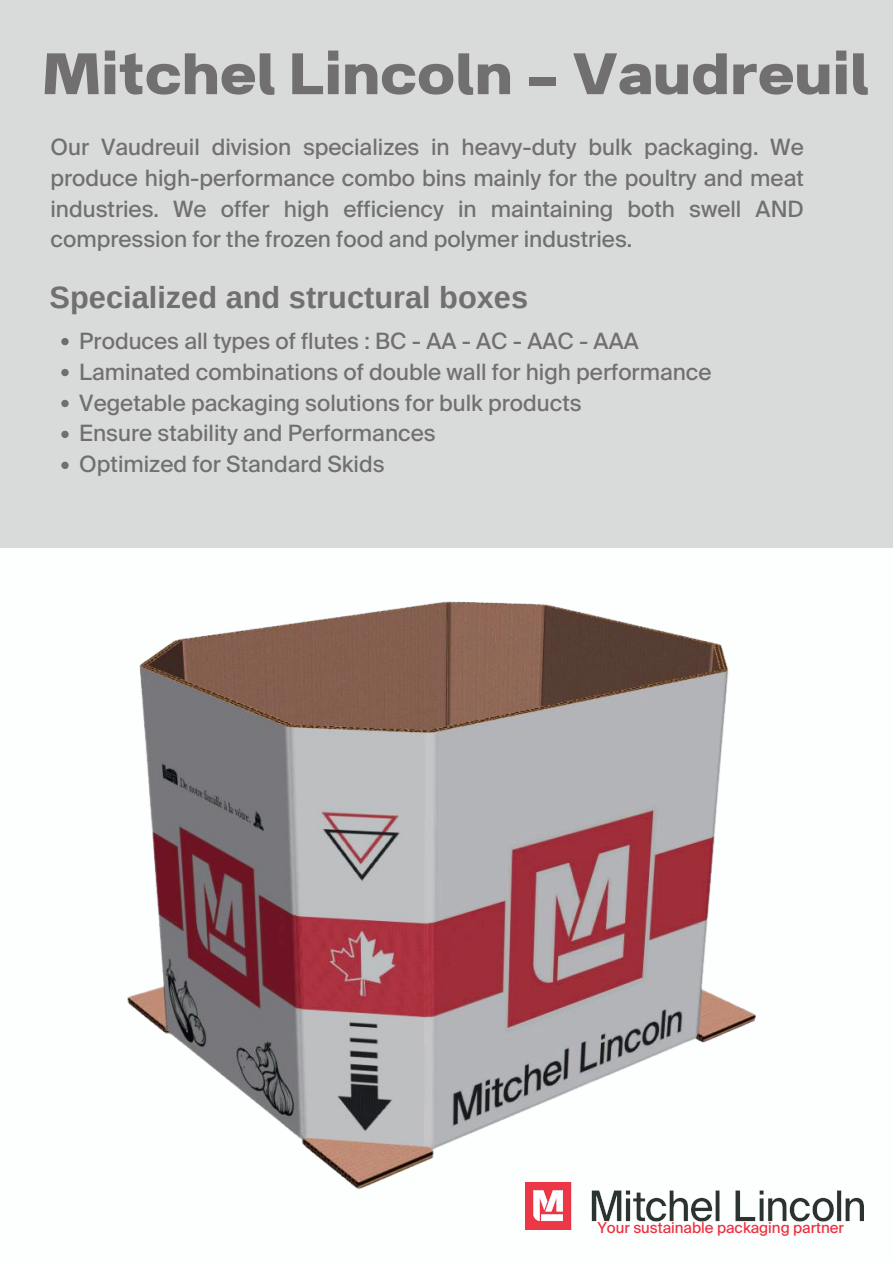
<style>
.page{position:relative;width:893px;height:1263px;background:#d9dbdb}
.page>*{position:absolute;margin:0;border:0;box-sizing:border-box;transform-origin:0 0}
.t1{font:700 69.75px "Breul Grotesk A";color:#716f70}
.t2{font:700 30.75px "Arimo";color:#716f70}
.t3{font:22.5px/30.9px "Suisse Intl";color:#716f70;text-align:justify}
.t4{font:15px "Suisse Intl";color:#ee2f3f}
</style>
<div class="page">
<div style="left:0;top:548px;width:893px;height:715px;background:#fdfefe"></div>
<img style="left:127px;top:601px;width:629px;height:588px">
<svg style="left:61px;top:338px;width:8px;height:7px"></svg>
<svg style="left:61px;top:369px;width:8px;height:7px"></svg>
<svg style="left:61px;top:400px;width:8px;height:7px"></svg>
<svg style="left:61px;top:431px;width:8px;height:7px"></svg>
<svg style="left:61px;top:462px;width:8px;height:7px"></svg>
<img style="left:525px;top:1183px;width:339px;height:46px">
<h1 class="t1" style="left:42px;top:16px;width:828px">Mitchel Lincoln - Vaudreuil</h1>
<p class="t3" style="left:50px;top:131px;width:755px">Our Vaudreuil division specializes in heavy-duty bulk packaging. We produce high-performance combo bins mainly for the poultry and meat industries. We offer high efficiency in maintaining both swell AND compression for the frozen food and polymer industries.</p>
<h2 class="t2" style="left:50px;top:277px;width:480px">Specialized and structural boxes</h2>
<p class="t3" style="left:79px;top:325px;width:634px;text-align:left">Produces all types of flutes : BC - AA - AC - AAC - AAA Laminated combinations of double wall for high performance Vegetable packaging solutions for bulk products<br>Ensure stability and Performances<br>Optimized for Standard Skids</p>
<p class="t4" style="left:597px;top:1219px;width:248px">Your sustainable packaging partner</p>
</div>
